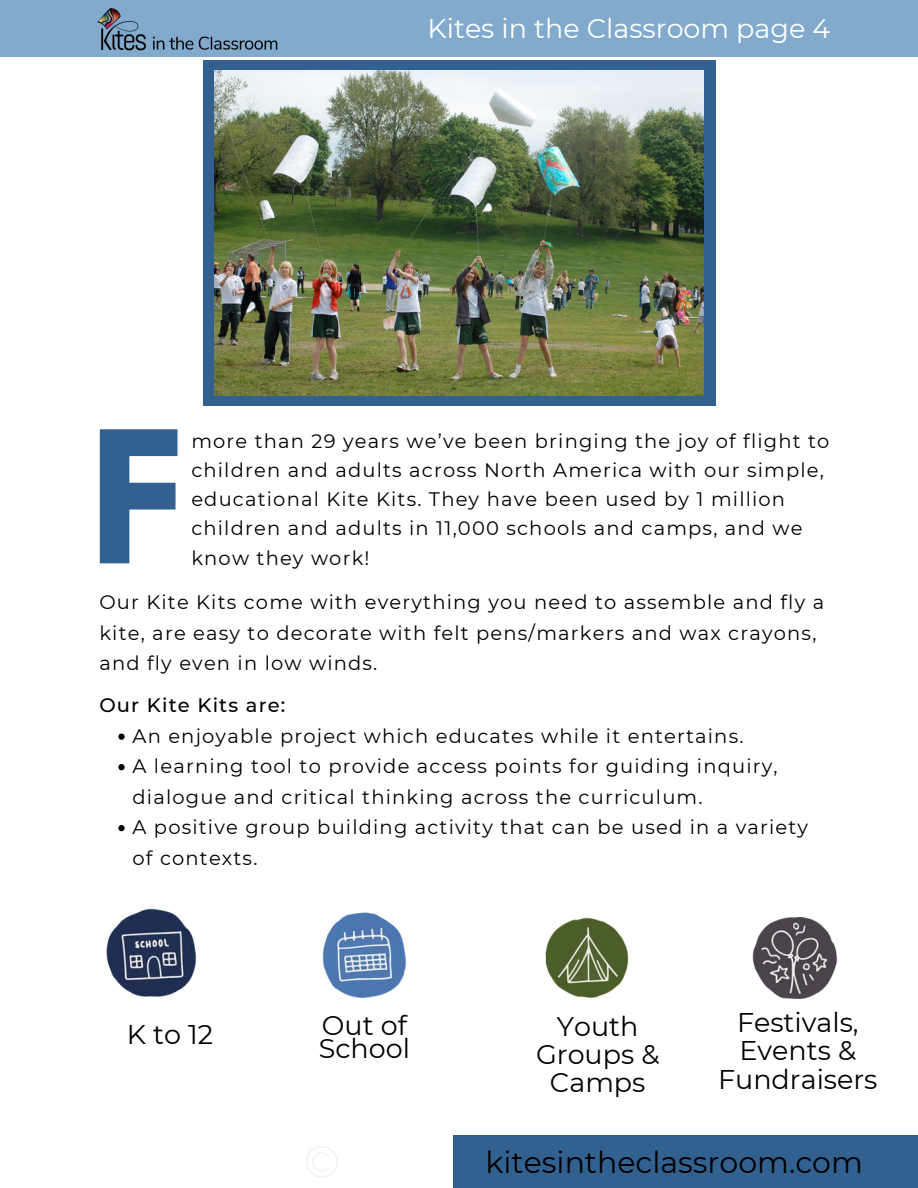
<style>
.page{position:relative;width:918px;height:1188px;background:#fff}
.page>*{position:absolute;margin:0;border:0;box-sizing:border-box;transform-origin:0 0}
.t1{font:700 197.1px "Glacial Indifference";color:#326190}
.t2{font:30px "Montserrat";color:#000}
.t3{font:27px/28.2px "Montserrat";color:#000;text-align:center}
.t4{font:27px "Montserrat";color:#fff}
.t5{font:19.5px/30.5px "Montserrat";letter-spacing:.06em;color:#000}
.t6{font:500 19.5px "Montserrat";letter-spacing:.06em;color:#000}
</style>
<div class="page">
<svg style="left:306px;top:1146px;width:31px;height:31px"></svg>
<div style="left:203px;top:61px;width:512px;height:345px;background:#326190"></div>
<img style="left:214px;top:71px;width:490px;height:325px">
<div style="left:454px;top:1135px;width:464px;height:53px;background:#326190"></div>
<img style="left:107px;top:909px;width:90px;height:88px">
<img style="left:322px;top:912px;width:85px;height:86px">
<img style="left:545px;top:917px;width:83px;height:81px">
<img style="left:753px;top:916px;width:84px;height:83px">
<svg style="left:118px;top:734px;width:7px;height:6px"></svg>
<svg style="left:118px;top:764px;width:7px;height:6px"></svg>
<svg style="left:118px;top:825px;width:7px;height:6px"></svg>
<div style="left:0;top:0;width:918px;height:57px;background:#82aacc"></div>
<img style="left:97px;top:8px;width:181px;height:43px">
<h3 class="t4" style="left:428px;top:12px;width:404px">Kites in the Classroom page 4</h3>
<h1 class="t1" style="left:88px;top:376px;width:101px">F</h1>
<p class="t5" style="left:191px;top:426px;width:640px;line-height:29.2px">more than 29 years we’ve been bringing the joy of flight to children and adults across North America with our simple, educational Kite Kits. They have been used by 1 million children and adults in 11,000 schools and camps, and we know they work!</p>
<p class="t5" style="left:99px;top:587px;width:726px">Our Kite Kits come with everything you need to assemble and fly a kite, are easy to decorate with felt pens/markers and wax crayons, and fly even in low winds.</p>
<p class="t6" style="left:99px;top:693px;width:188px">Our Kite Kits are:</p>
<p class="t5" style="left:133px;top:721px;width:677px">An enjoyable project which educates while it entertains.<br>A learning tool to provide access points for guiding inquiry, dialogue and critical thinking across the curriculum.<br>A positive group building activity that can be used in a variety of contexts.</p>
<h3 class="t3" style="left:127px;top:1020px;width:88px">K to 12</h3>
<h3 class="t3" style="left:319px;top:1013px;width:93px;line-height:23.7px;text-align:left">Out of<br>School</h3>
<h3 class="t3" style="left:536px;top:1012px;width:125px">Youth<br>Groups &amp;<br>Camps</h3>
<h3 class="t3" style="left:718px;top:1009px;width:161px">Festivals,<br>Events &amp;<br>Fundraisers</h3>
<h2 class="t2" style="left:486px;top:1144px;width:379px">kitesintheclassroom.com</h2>
</div>
